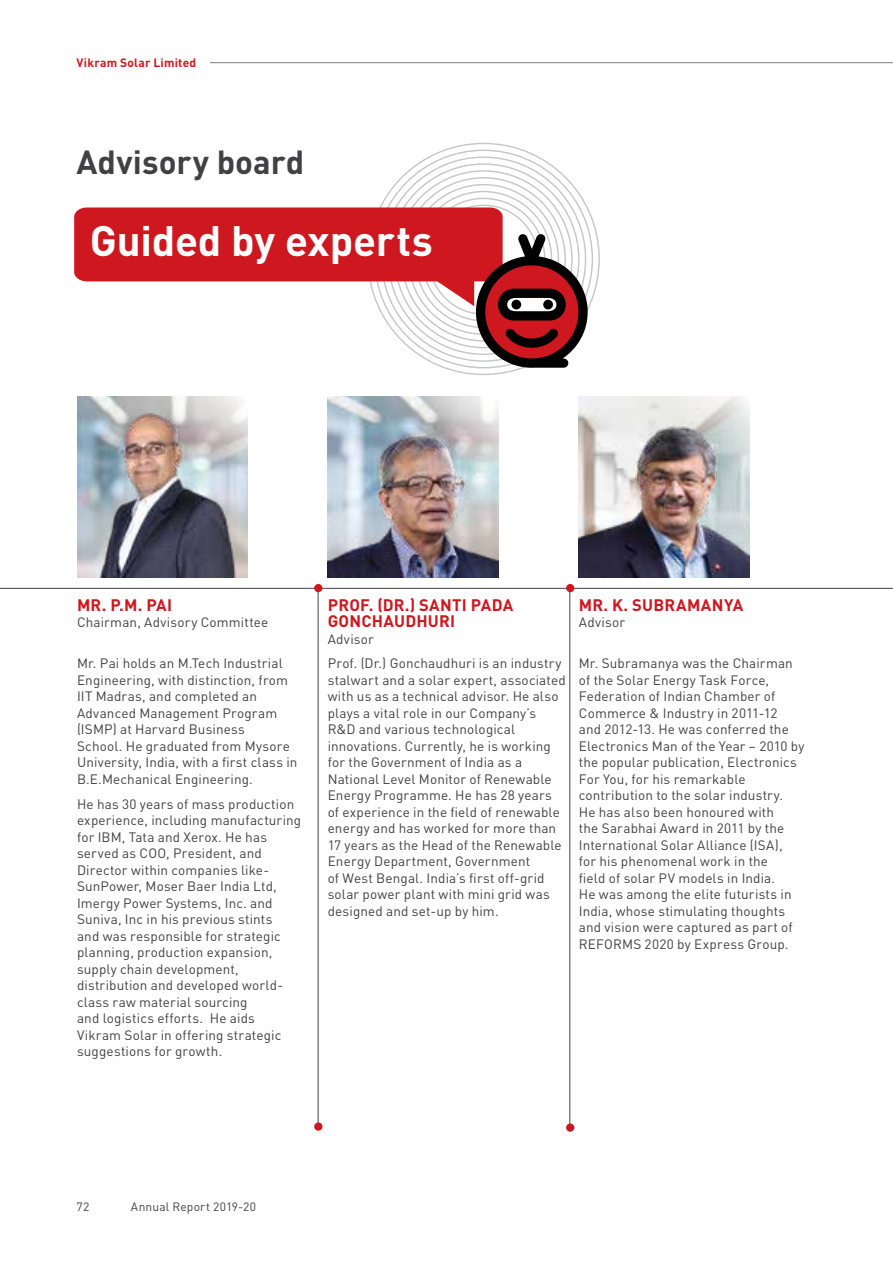
<style>
.page{position:relative;width:893px;height:1263px;background:#fff}
.page>*{position:absolute;margin:0;border:0;box-sizing:border-box;transform-origin:0 0}
.t1{font:700 42px "DINOT";letter-spacing:-.005em;color:#fff}
.t2{font:700 33px "DINOT";letter-spacing:.005em;color:#414042}
.t3{font:700 16.5px/16.5px "DINOT";letter-spacing:.015em;color:#ce171e}
.t4{font:13.5px/16.5px "DINOT";letter-spacing:.01em;color:#414042}
.t5{font:12px "DINOT";letter-spacing:.015em;color:#414042}
.t6{font:700 12px "DINOT";letter-spacing:.015em;color:#ce171e}
</style>
<div class="page">
<svg style="left:430px;top:143px;width:170px;height:232px"></svg>
<hr style="left:0;top:588px;width:893px;height:1px;background:#414042">
<img style="left:77px;top:397px;width:159px;height:181px">
<img style="left:90px;top:398px;width:157px;height:180px">
<hr style="left:318px;top:588px;width:1px;height:537px;background:#414042">
<div style="left:314px;top:584px;width:8px;height:8px;background:#ce171e;border-radius:50%"></div>
<div style="left:314px;top:1122px;width:8px;height:9px;background:#ce171e;border-radius:50%"></div>
<hr style="left:569px;top:588px;width:1px;height:539px;background:#414042">
<div style="left:566px;top:584px;width:8px;height:8px;background:#ce171e;border-radius:50%"></div>
<div style="left:566px;top:1123px;width:8px;height:9px;background:#ce171e;border-radius:50%"></div>
<img style="left:579px;top:397px;width:170px;height:26px">
<img style="left:579px;top:423px;width:170px;height:155px">
<img style="left:328px;top:397px;width:170px;height:32px">
<img style="left:328px;top:429px;width:170px;height:149px">
<svg style="left:74px;top:156px;width:514px;height:212px"></svg>
<div style="left:511px;top:300px;width:10px;height:9px;background:#000;border-radius:50%"></div>
<div style="left:543px;top:300px;width:10px;height:9px;background:#000;border-radius:50%"></div>
<hr style="left:210px;top:62px;width:683px;height:1px;background:#7b7c7f">
<p class="t6" style="left:77px;top:54px;width:121px">Vikram Solar Limited</p>
<h2 class="t2" style="left:77px;top:139px;width:229px">Advisory board</h2>
<h1 class="t1" style="left:90px;top:213px;width:344px">Guided by experts</h1>
<p class="t3" style="left:77px;top:596px;width:97px">MR. P.M. PAI</p>
<p class="t4" style="left:77px;top:613px;width:193px">Chairman, Advisory Committee</p>
<p class="t4" style="left:77px;top:655px;width:222px">Mr. Pai holds an M.Tech Industrial<br>Engineering, with distinction, from<br>IIT Madras, and completed an<br>Advanced Management Program (ISMP) at Harvard Business<br>School. He graduated from Mysore<br>University, India, with a first class in<br>B.E.Mechanical Engineering.</p>
<p class="t4" style="left:77px;top:795px;width:226px">He has 30 years of mass production experience, including manufacturing for IBM, Tata and Xerox. He has served as COO, President, and<br>Director within companies like-<br>SunPower, Moser Baer India Ltd,<br>Imergy Power Systems, Inc. and<br>Suniva, Inc in his previous stints<br>and was responsible for strategic planning, production expansion, supply chain development, distribution and developed world&shy;class raw material sourcing<br>and logistics efforts. He aids<br>Vikram Solar in offering strategic suggestions for growth.</p>
<p class="t3" style="left:328px;top:596px;width:187px">PROF. (DR.) SANTI PADA<br>GONCHAUDHURI</p>
<p class="t4" style="left:328px;top:626px;width:235px;line-height:24.8px">Advisor<br>Prof. (Dr.) Gonchaudhuri is an industry</p>
<p class="t4" style="left:328px;top:671px;width:240px">stalwart and a solar expert, associated with us as a technical advisor. He also plays a vital role in our Company’s R&amp;D and various technological innovations. Currently, he is working for the Government of India as a National Level Monitor of Renewable Energy Programme. He has 28 years of experience in the field of renewable energy and has worked for more than 17 years as the Head of the Renewable Energy Department, Government<br>of West Bengal. India’s first off-grid solar power plant with mini grid was designed and set-up by him.</p>
<p class="t3" style="left:579px;top:596px;width:166px">MR. K. SUBRAMANYA</p>
<p class="t4" style="left:579px;top:613px;width:48px">Advisor</p>
<p class="t4" style="left:579px;top:655px;width:227px">Mr. Subramanya was the Chairman of the Solar Energy Task Force,<br>Federation of Indian Chamber of<br>Commerce &amp; Industry in 2011-12<br>and 2012-13. He was conferred the<br>Electronics Man of the Year – 2010 by the popular publication, Electronics<br>For You, for his remarkable contribution to the solar industry.<br>He has also been honoured with<br>the Sarabhai Award in 2011 by the<br>International Solar Alliance (ISA),<br>for his phenomenal work in the<br>field of solar PV models in India.<br>He was among the elite futurists in<br>India, whose stimulating thoughts and vision were captured as part of<br>REFORMS 2020 by Express Group.</p>
<p class="t5" style="left:77px;top:1198px;width:14px">72</p>
<p class="t5" style="left:131px;top:1199px;width:127px">Annual Report 2019-20</p>
</div>
